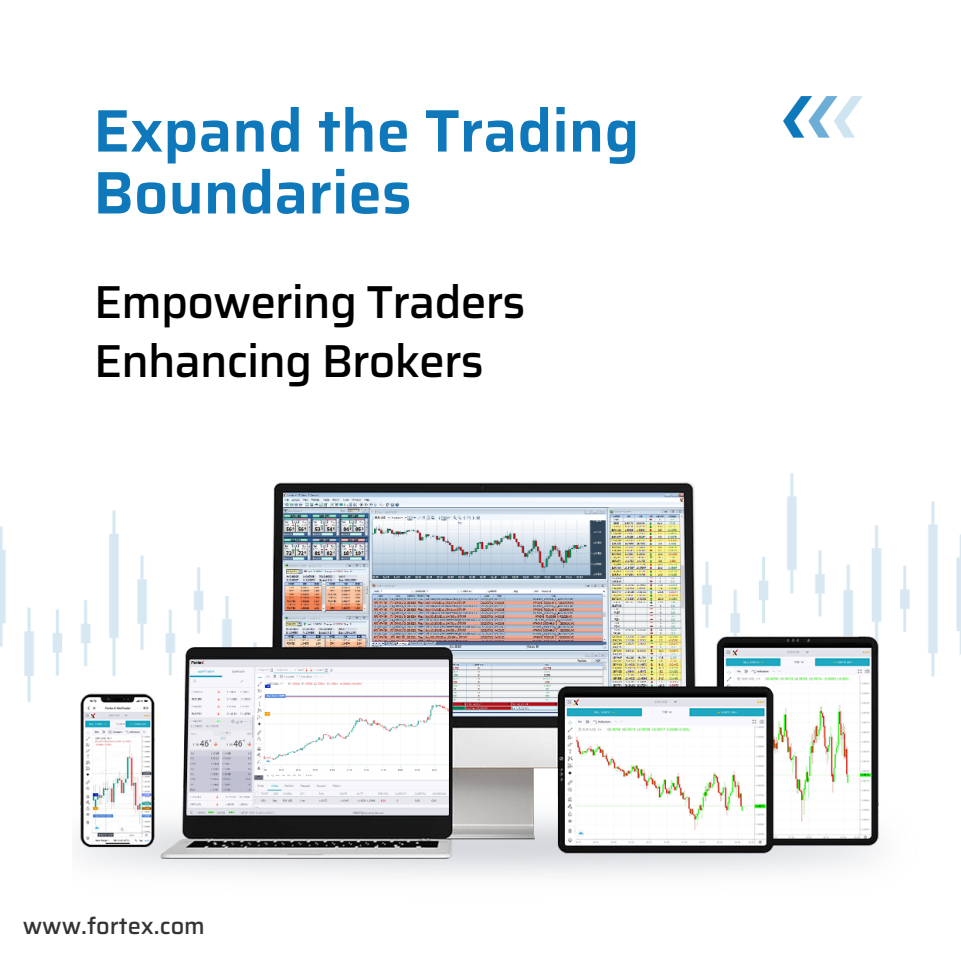
<style>
.page{position:relative;width:961px;height:961px;background:#fff}
.page>*{position:absolute;margin:0;border:0;box-sizing:border-box;transform-origin:0 0}
.t1{font:600 60px/61.9px "Saira";color:#0e78bb}
.t2{font:500 46.25px "Saira";letter-spacing:-.02em;color:#000}
.t3{font:500 23.62px "Saira";color:#343434}
</style>
<div class="page">
<img style="left:0;top:501px;width:961px;height:201px">
<img style="left:72px;top:473px;width:853px;height:402px">
<img style="left:783px;top:96px;width:80px;height:41px">
<p class="t1" style="left:93px;top:100px;width:548px">Expand the Trading<br>Boundaries</p>
<p class="t2" style="left:94px;top:266px;width:433px">Empowering Traders</p>
<p class="t2" style="left:94px;top:324px;width:391px">Enhancing Brokers</p>
<p class="t3" style="left:23px;top:907px;width:184px">www.fortex.com</p>
</div>
